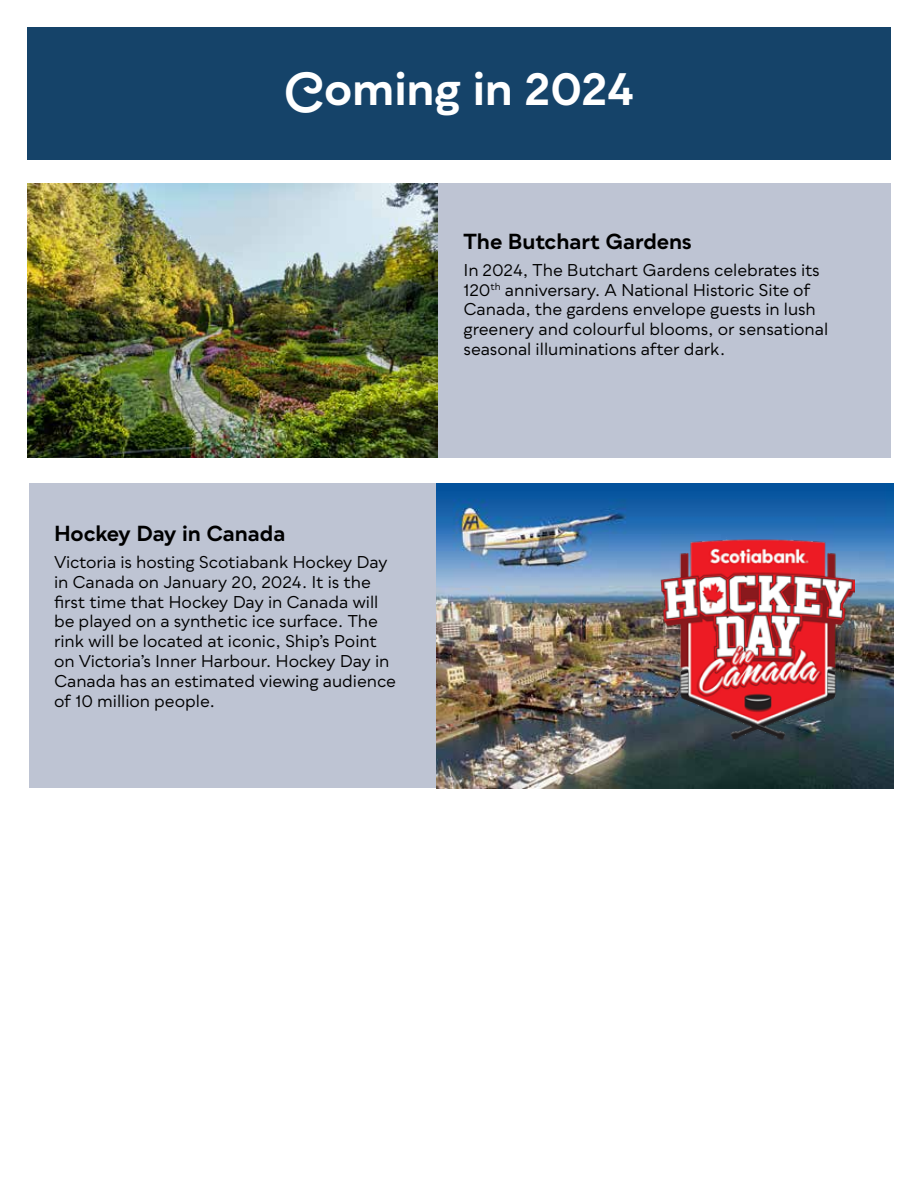
<style>
.page{position:relative;width:918px;height:1188px;background:#fff}
.page>*{position:absolute;margin:0;border:0;box-sizing:border-box;transform-origin:0 0}
.t1{font:700 45px "Qualion";letter-spacing:-.005em;color:#fff}
.t2{font:700 21px "Qualion";letter-spacing:-.005em;color:#000}
.t3{font:16.5px/19.8px "Qualion";letter-spacing:-.005em;color:#000}
</style>
<div class="page">
<div style="left:29px;top:484px;width:864px;height:304px;background:#bec4d3"></div>
<div style="left:27px;top:184px;width:864px;height:274px;background:#bec4d3"></div>
<div style="left:27px;top:27px;width:864px;height:133px;background:#154369"></div>
<img style="left:436px;top:484px;width:457px;height:304px">
<img style="left:660px;top:538px;width:195px;height:204px">
<img style="left:27px;top:184px;width:411px;height:274px">
<h1 class="t1" style="left:284px;top:63px;width:352px">Coming in 2024</h1>
<p class="t2" style="left:54px;top:522px;width:233px">Hockey Day in Canada</p>
<p class="t3" style="left:54px;top:552px;width:344px">Victoria is hosting Scotiabank Hockey Day in Canada on January 20, 2024. It is the first time that Hockey Day in Canada will be played on a synthetic ice surface. The rink will be located at iconic, Ship’s Point on Victoria’s Inner Harbour. Hockey Day in Canada has an estimated viewing audience of 10 million people.</p>
<p class="t2" style="left:464px;top:230px;width:230px">The Butchart Gardens</p>
<p class="t3" style="left:463px;top:260px;width:366px">In 2024, The Butchart Gardens celebrates its 120<sup>th</sup> anniversary. A National Historic Site of Canada, the gardens envelope guests in lush greenery and colourful blooms, or sensational seasonal illuminations after dark.</p>
</div>
